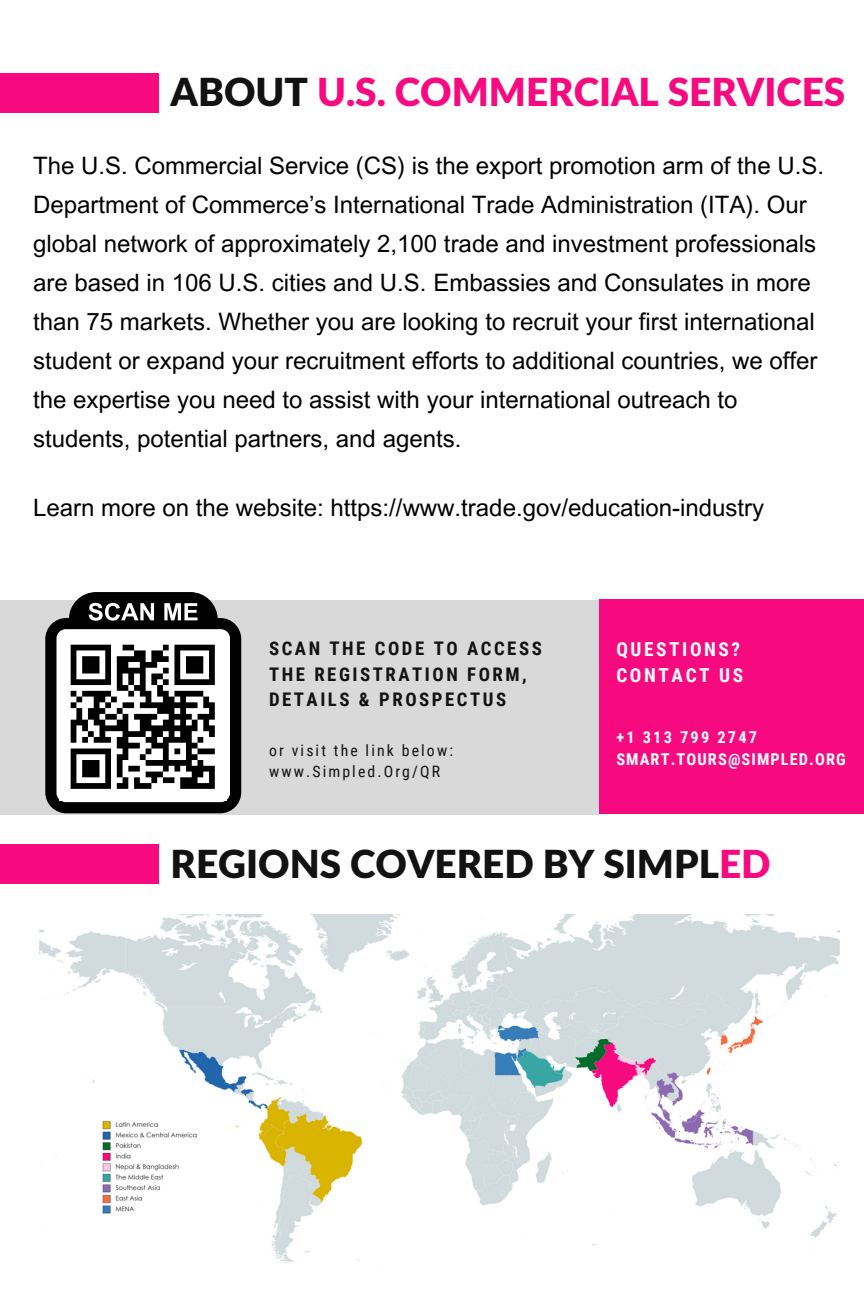
<style>
.page{position:relative;width:864px;height:1296px;background:#fff}
.page>*{position:absolute;margin:0;border:0;box-sizing:border-box;transform-origin:0 0}
.t1{font:900 38.8px "Lato Latin";color:#f70a80}
.t2{font:900 38.8px "Lato Latin";color:#121212}
.t3{font:24px/39px "Arial MT Pro";color:#000}
.t4{font:700 19.2px "Roboto Condensed";letter-spacing:.135em;color:#fff}
.t5{font:700 18.8px/25.4px "Roboto Condensed";letter-spacing:.135em;color:#121212}
.t6{font:700 16.4px "Roboto Condensed";letter-spacing:.07em;color:#fff}
.t7{font:700 16.4px "Roboto Condensed";letter-spacing:.135em;color:#fff}
.t8{font:15.8px "Roboto Condensed";letter-spacing:.135em;color:#121212}
.s1{color:#121212}
.s2{color:#f70a80}
</style>
<div class="page">
<img style="left:40px;top:915px;width:799px;height:348px">
<div style="left:0;top:601px;width:599px;height:214px;background:#d9d9d9"></div>
<div style="left:45px;top:618px;width:196px;height:195px;background:#000;border-radius:21px"></div>
<div style="left:57px;top:629px;width:173px;height:173px;background:#fff;border-radius:9px"></div>
<svg style="left:69px;top:592px;width:149px;height:29px;background:#474747"></svg>
<svg style="left:71px;top:645px;width:144px;height:138px"></svg>
<div style="left:71px;top:783px;width:40px;height:6px;background:#000"></div>
<div style="left:117px;top:783px;width:11px;height:6px;background:#000"></div>
<div style="left:134px;top:783px;width:17px;height:6px;background:#000"></div>
<div style="left:180px;top:783px;width:35px;height:6px;background:#000"></div>
<div style="left:599px;top:600px;width:265px;height:213px;background:#f70a80"></div>
<div style="left:0;top:845px;width:158px;height:39px;background:#f70a80"></div>
<div style="left:0;top:73px;width:158px;height:39px;background:#f70a80"></div>
<p class="t1" style="left:171px;top:75px;width:676px"><span class="s1">ABOUT</span> U.S. COMMERCIAL SERVICES</p>
<p class="t3" style="left:33px;top:150px;width:792px">The U.S. Commercial Service (CS) is the export promotion arm of the U.S.<br>Department of Commerce’s International Trade Administration (ITA). Our global network of approximately 2,100 trade and investment professionals are based in 106 U.S. cities and U.S. Embassies and Consulates in more than 75 markets. Whether you are looking to recruit your first international student or expand your recruitment efforts to additional countries, we offer the expertise you need to assist with your international outreach to students, potential partners, and agents.</p>
<p class="t3" style="left:33px;top:492px;width:732px">Learn more on the website: https://www.trade.gov/education-industry</p>
<p class="t5" style="left:269px;top:636px;width:274px">SCAN THE CODE TO ACCESS<br>THE REGISTRATION FORM,<br>DETAILS &amp; PROSPECTUS</p>
<p class="t8" style="left:269px;top:741px;width:186px">or visit the link below:</p>
<p class="t8" style="left:269px;top:762px;width:173px">www.Simpled.Org/QR</p>
<p class="t4" style="left:616px;top:638px;width:125px">QUESTIONS?</p>
<p class="t4" style="left:616px;top:664px;width:128px">CONTACT US</p>
<p class="t7" style="left:616px;top:728px;width:142px">+1 313 799 2747</p>
<p class="t6" style="left:616px;top:750px;width:231px">SMART.TOURS@SIMPLED.ORG</p>
<p class="t2" style="left:171px;top:847px;width:602px">REGIONS COVERED BY SIMPL<span class="s2">ED</span></p>
</div>
